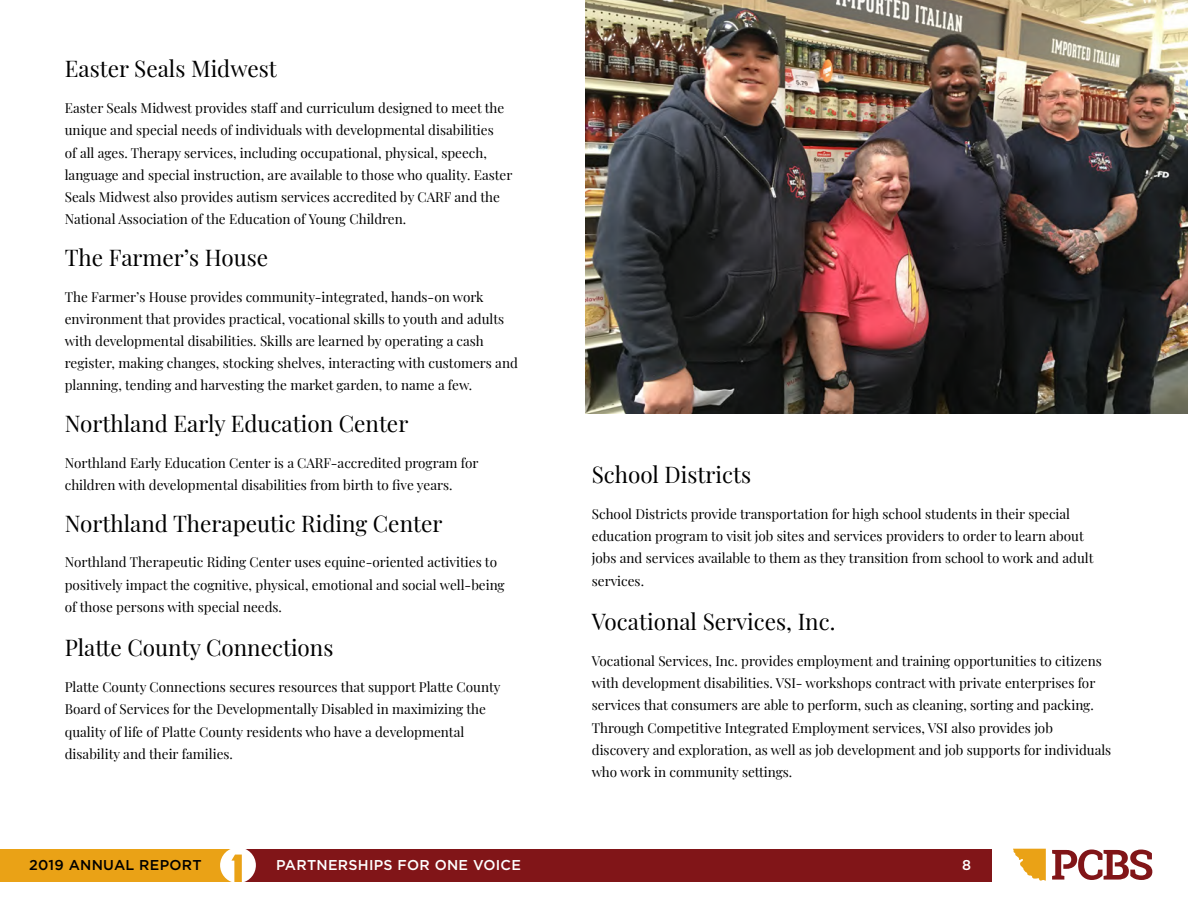
<style>
.page{position:relative;width:1188px;height:918px;background:#fff}
.page>*{position:absolute;margin:0;border:0;box-sizing:border-box;transform-origin:0 0}
.t1{font:22.5px "Playfair Display";color:#000}
.t2{font:500 14.25px "Gotham";letter-spacing:.02em;color:#fff}
.t3{font:500 14.25px "Gotham";letter-spacing:.02em;color:#000}
.t4{font:13.5px/22.2px "Playfair Display";color:#000}
</style>
<div class="page">
<div style="left:0;top:849px;width:243px;height:32px;background:#eaa216"></div>
<svg style="left:1052px;top:850px;width:100px;height:30px"></svg>
<svg style="left:1013px;top:849px;width:33px;height:32px"></svg>
<div style="left:242px;top:849px;width:749px;height:32px;background:#811518"></div>
<svg style="left:220px;top:849px;width:36px;height:33px"></svg>
<img style="left:585px;top:0;width:603px;height:414px">
<p class="t1" style="left:65px;top:51px;width:214px">Easter Seals Midwest</p>
<p class="t4" style="left:65px;top:96px;width:449px">Easter Seals Midwest provides staff and curriculum designed to meet the unique and special needs of individuals with developmental disabilities<br>of all ages. Therapy services, including occupational, physical, speech, language and special instruction, are available to those who quality. Easter Seals Midwest also provides autism services accredited by CARF and the National Association of the Education of Young Children.</p>
<p class="t1" style="left:65px;top:240px;width:205px">The Farmer’s House</p>
<p class="t4" style="left:65px;top:284px;width:455px">The Farmer’s House provides community-integrated, hands-on work environment that provides practical, vocational skills to youth and adults with developmental disabilities. Skills are learned by operating a cash register, making changes, stocking shelves, interacting with customers and planning, tending and harvesting the market garden, to name a few.</p>
<p class="t1" style="left:65px;top:406px;width:345px">Northland Early Education Center</p>
<p class="t4" style="left:65px;top:450px;width:415px">Northland Early Education Center is a CARF-accredited program for children with developmental disabilities from birth to five years.</p>
<p class="t1" style="left:65px;top:506px;width:379px">Northland Therapeutic Riding Center</p>
<p class="t4" style="left:65px;top:550px;width:441px">Northland Therapeutic Riding Center uses equine-oriented activities to positively impact the cognitive, physical, emotional and social well-being of those persons with special needs.</p>
<p class="t1" style="left:65px;top:630px;width:270px">Platte County Connections</p>
<p class="t4" style="left:65px;top:675px;width:437px">Platte County Connections secures resources that support Platte County Board of Services for the Developmentally Disabled in maximizing the quality of life of Platte County residents who have a developmental disability and their families.</p>
<p class="t1" style="left:592px;top:457px;width:161px">School Districts</p>
<p class="t4" style="left:592px;top:502px;width:503px">School Districts provide transportation for high school students in their special education program to visit job sites and services providers to order to learn about jobs and services available to them as they transition from school to work and adult services.</p>
<p class="t1" style="left:592px;top:604px;width:245px">Vocational Services, Inc.</p>
<p class="t4" style="left:592px;top:649px;width:521px">Vocational Services, Inc. provides employment and training opportunities to citizens with development disabilities. VSI- workshops contract with private enterprises for services that consumers are able to perform, such as cleaning, sorting and packing.<br>Through Competitive Integrated Employment services, VSI also provides job discovery and exploration, as well as job development and job supports for individuals who work in community settings.</p>
<p class="t3" style="left:29px;top:856px;width:174px">2019 ANNUAL REPORT</p>
<p class="t2" style="left:276px;top:856px;width:246px">PARTNERSHIPS FOR ONE VOICE</p>
<p class="t2" style="left:962px;top:856px;width:10px">8</p>
</div>
